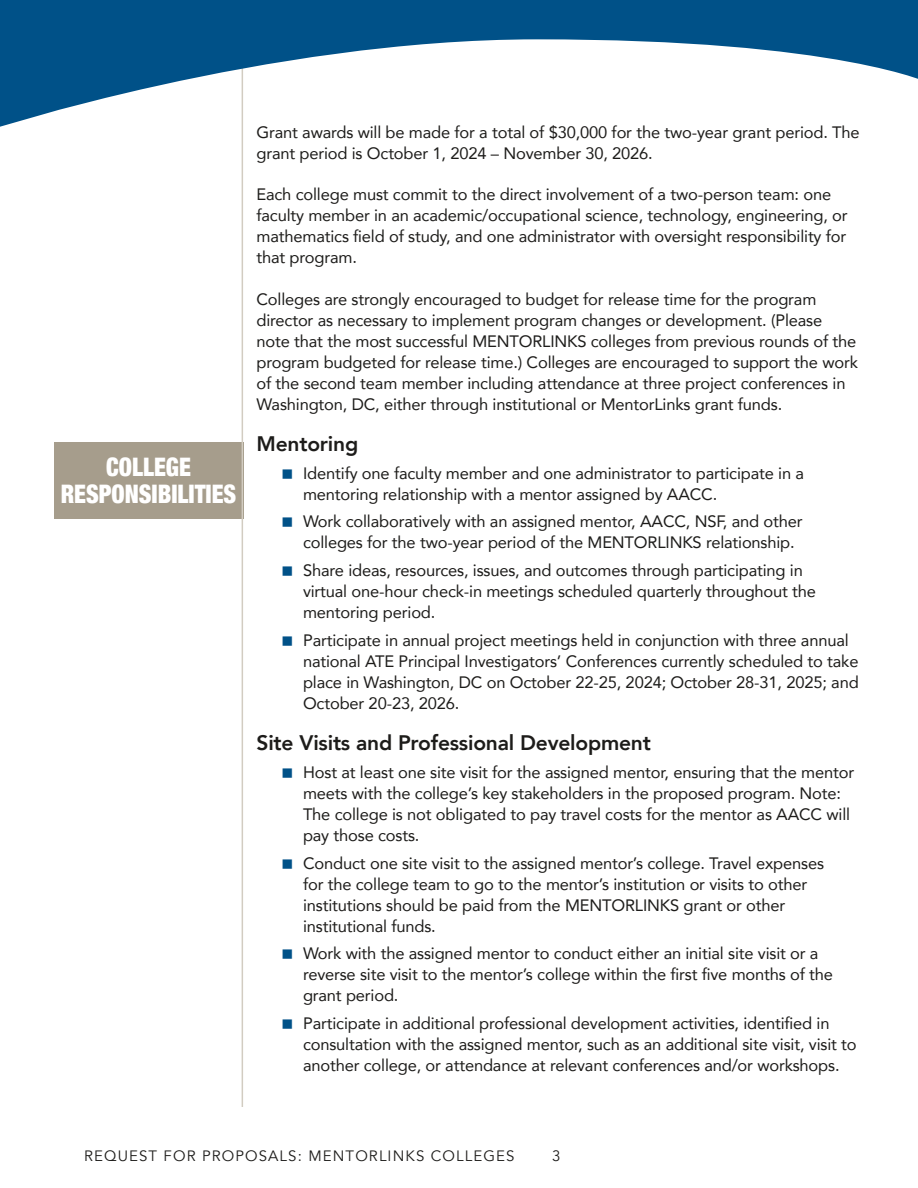
<style>
.page{position:relative;width:918px;height:1188px;background:#fff}
.page>*{position:absolute;margin:0;border:0;box-sizing:border-box;transform-origin:0 0}
.t1{font:900 condensed 25.5px/27px "Helvetica Neue";color:#fff;text-align:center;scale:.93 1}
.t2{font:800 21px "Avenir";letter-spacing:-.01em;color:#1d1c1a}
.t3{font:16.5px/21px "Avenir";letter-spacing:-.01em;color:#1d1c1a}
.t4{font:15px "Avenir";letter-spacing:.075em;color:#1d1c1a}
</style>
<div class="page">
<div style="left:54px;top:442px;width:189px;height:76px;background:#a69d8c"></div>
<hr style="left:242px;top:40px;width:1px;height:1067px;background:#d2ccc1">
<svg style="left:0;top:0;width:918px;height:131px"></svg>
<h1 class="t1" style="left:61px;top:452px;width:190px">COLLEGE<br>RESPONSIBILITIES</h1>
<p class="t3" style="left:256px;top:121px;width:605px">Grant awards will be made for a total of $30,000 for the two-year grant period. The grant period is October 1, 2024 – November 30, 2026.</p>
<p class="t3" style="left:256px;top:184px;width:593px">Each college must commit to the direct involvement of a two-person team: one faculty member in an academic/occupational science, technology, engineering, or mathematics field of study, and one administrator with oversight responsibility for that program.</p>
<p class="t3" style="left:256px;top:288px;width:603px">Colleges are strongly encouraged to budget for release time for the program director as necessary to implement program changes or development. (Please note that the most successful MENTORLINKS colleges from previous rounds of the program budgeted for release time.) Colleges are encouraged to support the work of the second team member including attendance at three project conferences in Washington, DC, either through institutional or MentorLinks grant funds.</p>
<p class="t2" style="left:256px;top:427px;width:103px">Mentoring</p>
<p class="t3" style="left:303px;top:462px;width:503px">Identify one faculty member and one administrator to participate in a mentoring relationship with a mentor assigned by AACC.</p>
<p class="t3" style="left:303px;top:511px;width:501px">Work collaboratively with an assigned mentor, AACC, NSF, and other colleges for the two-year period of the MENTORLINKS relationship.</p>
<p class="t3" style="left:303px;top:559px;width:515px">Share ideas, resources, issues, and outcomes through participating in virtual one-hour check-in meetings scheduled quarterly throughout the mentoring period.</p>
<p class="t3" style="left:303px;top:629px;width:557px">Participate in annual project meetings held in conjunction with three annual national ATE Principal Investigators’ Conferences currently scheduled to take place in Washington, DC on October 22-25, 2024; October 28-31, 2025; and October 20-23, 2026.</p>
<p class="t2" style="left:256px;top:726px;width:396px">Site Visits and Professional Development</p>
<p class="t3" style="left:303px;top:761px;width:553px">Host at least one site visit for the assigned mentor, ensuring that the mentor meets with the college’s key stakeholders in the proposed program. Note:<br>The college is not obligated to pay travel costs for the mentor as AACC will pay those costs.</p>
<p class="t3" style="left:303px;top:852px;width:523px">Conduct one site visit to the assigned mentor’s college. Travel expenses for the college team to go to the mentor’s institution or visits to other institutions should be paid from the MENTORLINKS grant or other institutional funds.</p>
<p class="t3" style="left:303px;top:943px;width:532px">Work with the assigned mentor to conduct either an initial site visit or a reverse site visit to the mentor’s college within the first five months of the grant period.</p>
<p class="t3" style="left:303px;top:1012px;width:555px">Participate in additional professional development activities, identified in consultation with the assigned mentor, such as an additional site visit, visit to another college, or attendance at relevant conferences and/or workshops.</p>
<p class="t4" style="left:84px;top:1147px;width:432px">REQUEST FOR PROPOSALS: MENTORLINKS COLLEGES</p>
<p class="t4" style="left:552px;top:1147px;width:10px">3</p>
</div>
